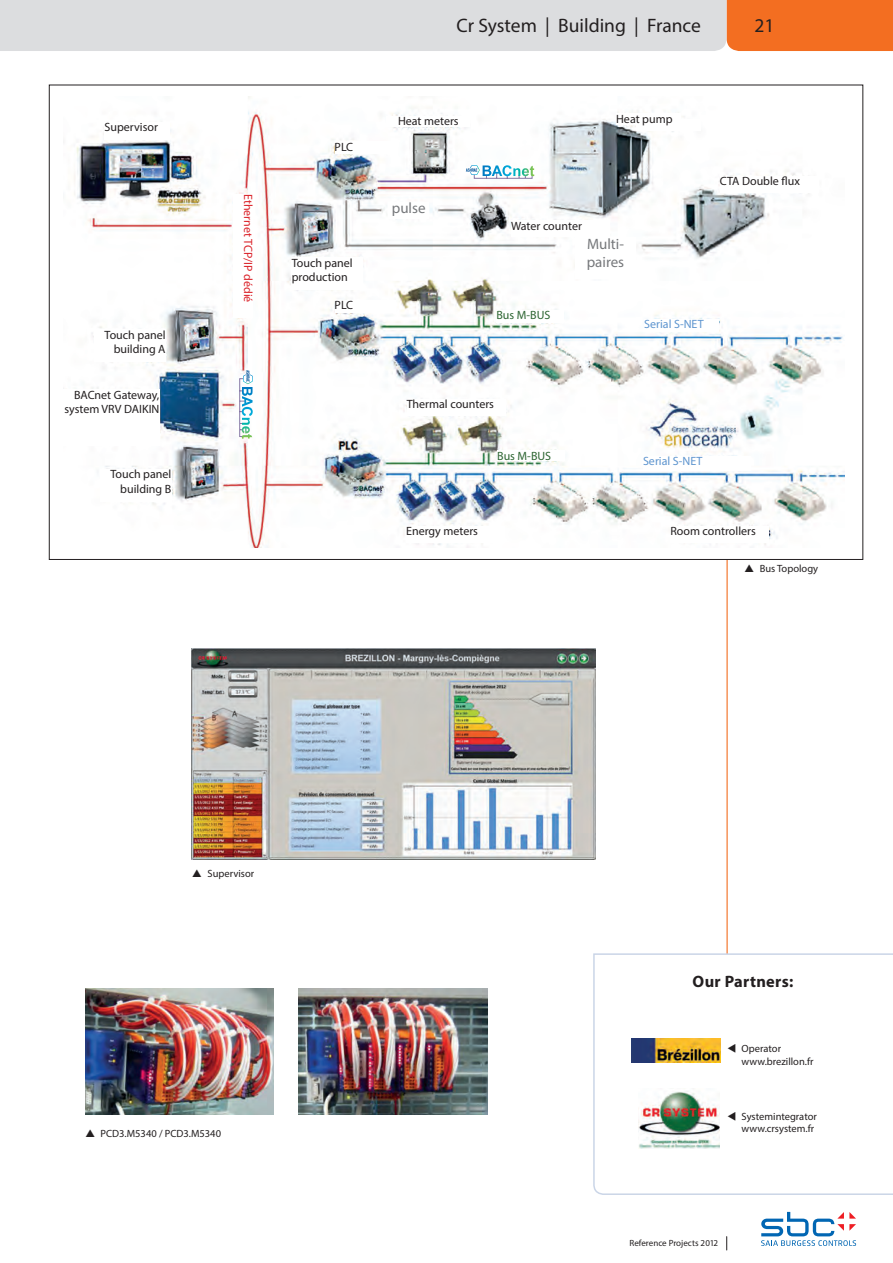
<style>
.page{position:relative;width:893px;height:1263px;background:#fff}
.page>*{position:absolute;margin:0;border:0;box-sizing:border-box;transform-origin:0 0}
.Kopfzeile_rechts_bün{font:19.5px "Myriad Pro";color:#231f20}
._001_Haupttitel_20_2{font:700 16.5px "Myriad Pro";letter-spacing:.02em;color:#231f20}
.Kopfzeile_rechts_bün-2{font:15px/18px "Myriad Pro";color:#76787b}
.Kopfzeile_rechts_bün-3{font:12px/14.4px "Myriad Pro";color:#231f20;text-align:right}
.Kopfzeile_rechts_bün-4{font:12px "Myriad Pro";color:#5e95cf}
.Kopfzeile_rechts_bün-5{font:12px "Myriad Pro";color:#da2128}
.Kopfzeile_rechts_bün-6{font:12px "Myriad Pro";color:#2d6532}
._005_Legende_7_8{font:10.5px/12px "Myriad Pro";color:#231f20}
.t1{font:9px "Myriad Pro";color:#231f20}
</style>
<div class="page">
<svg style="left:726px;top:1236px;width:1px;height:14px"></svg>
<svg style="left:761px;top:1212px;width:95px;height:34px"></svg>
<img style="left:192px;top:648px;width:403px;height:211px">
<svg style="left:0;top:0;width:893px;height:51px;background:#e0c8bb"></svg>
<hr style="left:726px;top:86px;width:2px;height:1107px;background:#f36e21">
<svg style="left:593px;top:953px;width:300px;height:242px"></svg>
<div style="left:49px;top:85px;width:814px;height:474px;background:#fff"></div>
<img style="left:74px;top:96px;width:770px;height:451px">
<div style="left:636px;top:119px;width:65px;height:11px;background:#fff"></div>
<div style="left:105px;top:122px;width:65px;height:17px;background:#fff"></div>
<div style="left:234px;top:194px;width:19px;height:124px;background:#fff"></div>
<div style="left:335px;top:142px;width:60px;height:12px;background:#fff"></div>
<div style="left:496px;top:310px;width:68px;height:12px;background:#fff"></div>
<div style="left:644px;top:319px;width:75px;height:12px;background:#fff"></div>
<div style="left:643px;top:456px;width:108px;height:15px;background:#fff"></div>
<div style="left:497px;top:451px;width:67px;height:10px;background:#fff"></div>
<div style="left:386px;top:116px;width:84px;height:11px;background:#fff"></div>
<div style="left:389px;top:202px;width:40px;height:17px;background:#fff"></div>
<div style="left:575px;top:237px;width:61px;height:42px;background:#fff"></div>
<div style="left:616px;top:114px;width:65px;height:11px;background:#fff"></div>
<div style="left:511px;top:221px;width:99px;height:16px;background:#fff"></div>
<div style="left:720px;top:176px;width:99px;height:16px;background:#fff"></div>
<div style="left:407px;top:399px;width:98px;height:16px;background:#fff"></div>
<div style="left:406px;top:526px;width:99px;height:16px;background:#fff"></div>
<div style="left:670px;top:526px;width:99px;height:16px;background:#fff"></div>
<div style="left:335px;top:300px;width:60px;height:13px;background:#fff"></div>
<div style="left:94px;top:330px;width:72px;height:32px;background:#fff"></div>
<div style="left:292px;top:258px;width:71px;height:32px;background:#fff"></div>
<div style="left:100px;top:469px;width:71px;height:33px;background:#fff"></div>
<div style="left:56px;top:389px;width:103px;height:57px;background:#fff"></div>
<img style="left:631px;top:1038px;width:89px;height:24px">
<img style="left:638px;top:1088px;width:81px;height:60px">
<img style="left:85px;top:989px;width:188px;height:125px">
<img style="left:299px;top:989px;width:188px;height:125px">
<svg style="left:239px;top:370px;width:14px;height:69px"></svg>
<svg style="left:466px;top:165px;width:68px;height:14px"></svg>
<p class="Kopfzeile_rechts_bün-3" style="left:105px;top:119px;width:55px">Supervisor</p>
<p class="Kopfzeile_rechts_bün-3" style="left:105px;top:327px;width:63px">Touch panel</p>
<p class="Kopfzeile_rechts_bün-3" style="left:114px;top:342px;width:53px">building A</p>
<p class="Kopfzeile_rechts_bün-3" style="left:64px;top:387px;width:97px">BACnet Gateway, system VRV DAIKIN</p>
<p class="Kopfzeile_rechts_bün-3" style="left:110px;top:467px;width:63px">Touch panel</p>
<p class="Kopfzeile_rechts_bün-3" style="left:120px;top:481px;width:53px">building B</p>
<p class="Kopfzeile_rechts_bün-5" style="left:255px;top:194px;width:110px;rotate:90deg">Ethernet TCP/IP dédié</p>
<p class="Kopfzeile_rechts_bün-3" style="left:335px;top:139px;width:20px">PLC</p>
<p class="Kopfzeile_rechts_bün-3" style="left:292px;top:255px;width:63px">Touch panel</p>
<p class="Kopfzeile_rechts_bün-3" style="left:292px;top:270px;width:58px">production</p>
<p class="Kopfzeile_rechts_bün-3" style="left:335px;top:298px;width:20px">PLC</p>
<p class="Kopfzeile_rechts_bün" style="left:457px;top:13px;width:246px">Cr System | Building | France</p>
<p class="Kopfzeile_rechts_bün" style="left:754px;top:13px;width:22px">21</p>
<p class="Kopfzeile_rechts_bün-3" style="left:398px;top:114px;width:62px">Heat meters</p>
<p class="Kopfzeile_rechts_bün-2" style="left:392px;top:199px;width:35px">pulse</p>
<p class="Kopfzeile_rechts_bün-3" style="left:616px;top:111px;width:58px">Heat pump</p>
<p class="Kopfzeile_rechts_bün-3" style="left:511px;top:218px;width:72px">Water counter</p>
<p class="Kopfzeile_rechts_bün-6" style="left:496px;top:307px;width:55px">Bus M-BUS</p>
<p class="Kopfzeile_rechts_bün-2" style="left:587px;top:234px;width:39px">Multi&shy;paires</p>
<p class="Kopfzeile_rechts_bün-3" style="left:720px;top:173px;width:82px">CTA Double flux</p>
<p class="Kopfzeile_rechts_bün-4" style="left:644px;top:316px;width:61px">Serial S-NET</p>
<p class="Kopfzeile_rechts_bün-3" style="left:407px;top:396px;width:89px">Thermal counters</p>
<p class="Kopfzeile_rechts_bün-6" style="left:497px;top:448px;width:55px">Bus M-BUS</p>
<p class="Kopfzeile_rechts_bün-4" style="left:643px;top:453px;width:61px">Serial S-NET</p>
<p class="Kopfzeile_rechts_bün-3" style="left:406px;top:523px;width:73px">Energy meters</p>
<p class="Kopfzeile_rechts_bün-3" style="left:670px;top:523px;width:87px">Room controllers</p>
<p class="_005_Legende_7_8" style="left:760px;top:562px;width:60px">Bus Topology</p>
<p class="_005_Legende_7_8" style="left:207px;top:867px;width:48px">Supervisor</p>
<p class="_005_Legende_7_8" style="left:101px;top:1127px;width:122px">PCD3.M5340 / PCD3.M5340</p>
<p class="_001_Haupttitel_20_2" style="left:693px;top:971px;width:102px">Our Partners:</p>
<p class="_005_Legende_7_8" style="left:742px;top:1043px;width:73px;text-indent:-14px">▼ Operator www.brezillon.fr</p>
<p class="_005_Legende_7_8" style="left:727px;top:1110px;width:91px;text-align:right">▼ Systemintegrator www.crsystem.fr</p>
<p class="t1" style="left:630px;top:1237px;width:90px">Reference Projects 2012</p>
</div>
